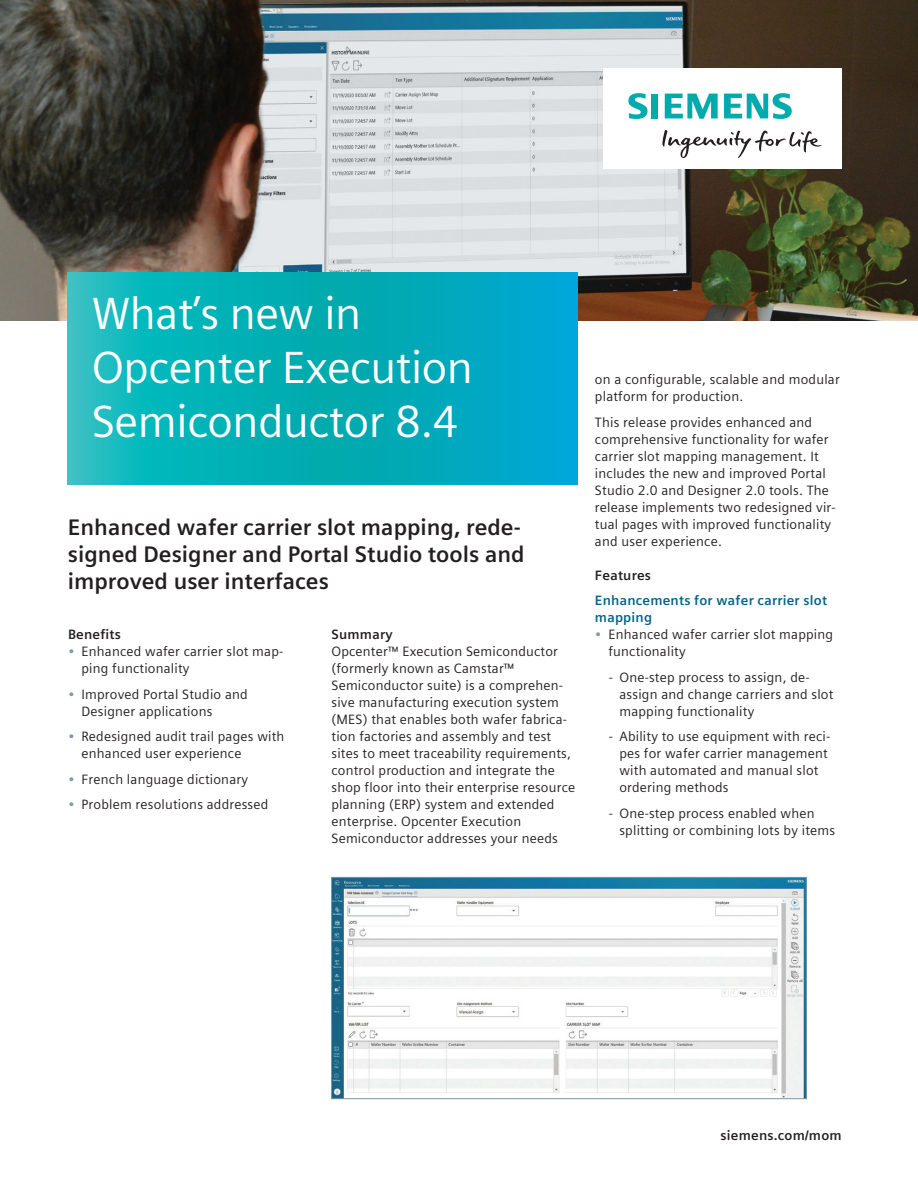
<style>
.page{position:relative;width:918px;height:1188px;background:#fff}
.page>*{position:absolute;margin:0;border:0;box-sizing:border-box;transform-origin:0 0}
.t1{font:45px/54px "Siemens Sans Global";letter-spacing:-.01em;color:#fff}
.t2{font:700 22.5px/27px "Siemens Sans Global";color:#231f20}
.t3{font:13.5px/17px "Siemens Sans Global";letter-spacing:.015em;color:#231f20}
.t4{font:700 13.5px "Siemens Sans Global";letter-spacing:.015em;color:#231f20}
.t5{font:700 13.5px/17px "Siemens Sans Global";letter-spacing:.015em;color:#006288}
.s1{color:#7b99a9}
</style>
<div class="page">
<img style="left:0;top:0;width:918px;height:320px">
<div style="left:603px;top:68px;width:238px;height:101px;background:#fff"></div>
<svg style="left:662px;top:130px;width:159px;height:28px"></svg>
<svg style="left:628px;top:93px;width:30px;height:26px"></svg>
<svg style="left:665px;top:94px;width:53px;height:25px"></svg>
<svg style="left:724px;top:93px;width:68px;height:26px"></svg>
<svg style="left:68px;top:272px;width:510px;height:213px;background:#05aebb"></svg>
<img style="left:333px;top:879px;width:472px;height:218px">
<div style="left:331px;top:877px;width:476px;height:222px;border:1px solid #7b99a9"></div>
<h1 class="t1" style="left:92px;top:287px;width:383px">What’s new in<br>Opcenter Execution<br>Semiconductor 8.4</h1>
<h2 class="t2" style="left:68px;top:514px;width:458px">Enhanced wafer carrier slot mapping, rede&shy;signed Designer and Portal Studio tools and improved user interfaces</h2>
<p class="t4" style="left:68px;top:624px;width:54px">Benefits</p>
<p class="t3" style="left:82px;top:643px;width:203px;text-indent:-14px"><span class="s1">•</span> Enhanced wafer carrier slot map&shy;ping functionality</p>
<p class="t3" style="left:82px;top:686px;width:168px;text-indent:-14px"><span class="s1">•</span> Improved Portal Studio and<br>Designer applications</p>
<p class="t3" style="left:82px;top:728px;width:204px;text-indent:-14px"><span class="s1">•</span> Redesigned audit trail pages with enhanced user experience</p>
<p class="t3" style="left:68px;top:771px;width:182px"><span class="s1">•</span> French language dictionary</p>
<p class="t3" style="left:68px;top:796px;width:202px"><span class="s1">•</span> Problem resolutions addressed</p>
<p class="t4" style="left:332px;top:624px;width:63px">Summary</p>
<p class="t3" style="left:332px;top:643px;width:245px">Opcenter™ Execution Semiconductor (formerly known as Camstar™ Semiconductor suite) is a comprehen&shy;sive manufacturing execution system (MES) that enables both wafer fabrica&shy;tion factories and assembly and test sites to meet traceability requirements, control production and integrate the shop floor into their enterprise resource planning (ERP) system and extended enterprise. Opcenter Execution Semiconductor addresses your needs</p>
<p class="t3" style="left:595px;top:371px;width:246px">on a configurable, scalable and modular platform for production.</p>
<p class="t3" style="left:595px;top:414px;width:242px">This release provides enhanced and comprehensive functionality for wafer carrier slot mapping management. It includes the new and improved Portal Studio 2.0 and Designer 2.0 tools. The release implements two redesigned vir&shy;tual pages with improved functionality and user experience.</p>
<p class="t4" style="left:595px;top:565px;width:58px">Features</p>
<p class="t5" style="left:595px;top:592px;width:234px">Enhancements for wafer carrier slot mapping</p>
<p class="t3" style="left:608px;top:626px;width:226px;text-indent:-14px"><span class="s1">•</span> Enhanced wafer carrier slot mapping functionality</p>
<p class="t3" style="left:619px;top:669px;width:215px;text-indent:-11px">- One-step process to assign, de&shy;assign and change carriers and slot mapping functionality</p>
<p class="t3" style="left:619px;top:728px;width:212px;text-indent:-11px">- Ability to use equipment with reci&shy;pes for wafer carrier management with automated and manual slot ordering methods</p>
<p class="t3" style="left:619px;top:805px;width:217px;text-indent:-11px">- One-step process enabled when splitting or combining lots by items</p>
<p class="t4" style="left:721px;top:1124px;width:123px">siemens.com/mom</p>
</div>
